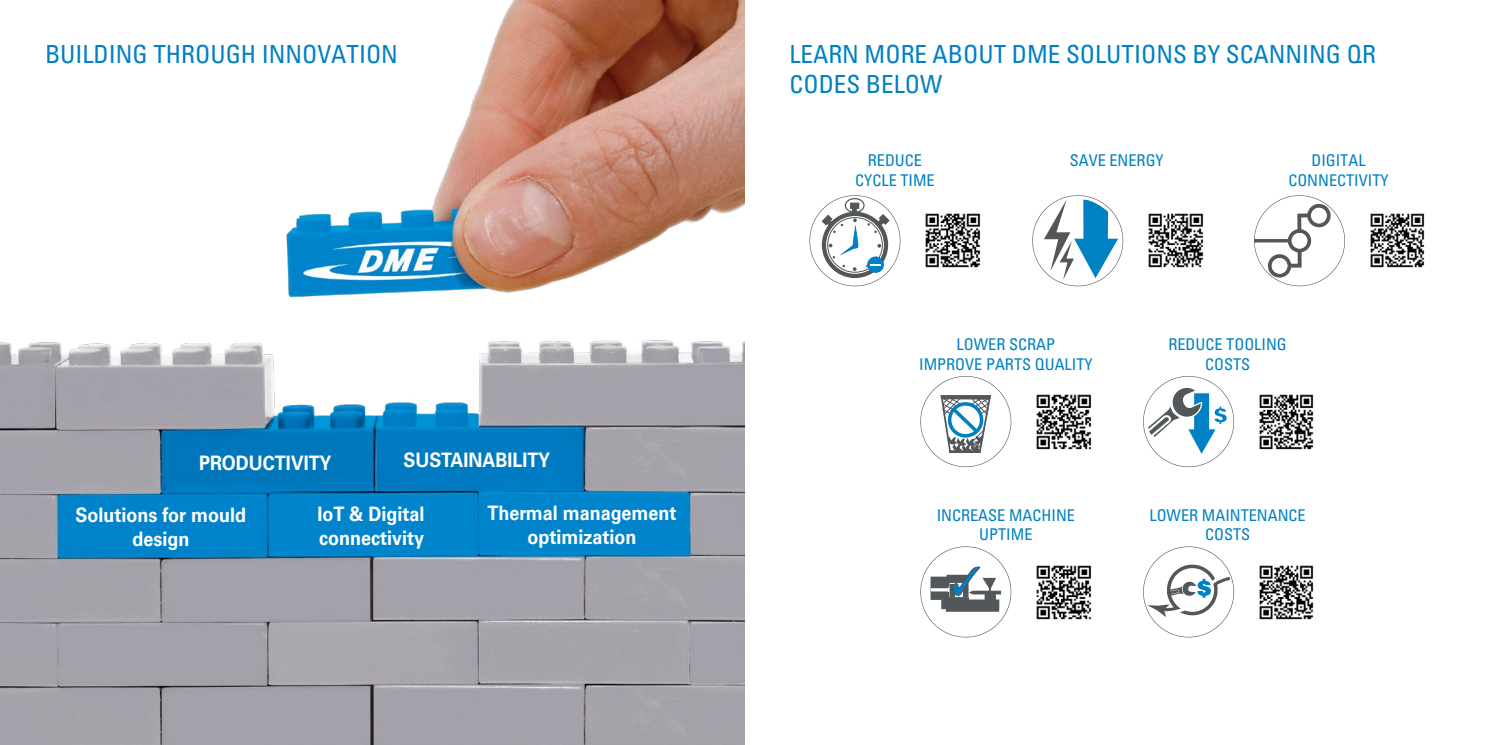
<style>
.page{position:relative;width:1489px;height:745px;background:#fff}
.page>*{position:absolute;margin:0;border:0;box-sizing:border-box;transform-origin:0 0}
.t1{font:condensed 25px/30px "Univers LT Pro";color:#0081c3}
.t2{font:700 20px "Univers LT Pro 65";color:#fff;scale:.9 1}
.t3{font:condensed 16.25px "Univers LT Pro";color:#0081c3}
</style>
<div class="page">
<img style="left:0;top:0;width:744px;height:744px">
<img style="left:925px;top:213px;width:56px;height:55px">
<img style="left:1036px;top:394px;width:56px;height:56px">
<img style="left:1036px;top:565px;width:56px;height:55px">
<img style="left:1148px;top:213px;width:55px;height:55px">
<img style="left:1259px;top:394px;width:55px;height:56px">
<img style="left:1259px;top:565px;width:55px;height:55px">
<img style="left:1370px;top:213px;width:55px;height:55px">
<svg style="left:809px;top:195px;width:91px;height:91px"></svg>
<svg style="left:920px;top:376px;width:91px;height:91px"></svg>
<svg style="left:920px;top:546px;width:91px;height:91px"></svg>
<svg style="left:1032px;top:195px;width:91px;height:91px"></svg>
<svg style="left:1143px;top:376px;width:90px;height:91px"></svg>
<svg style="left:1143px;top:546px;width:90px;height:91px"></svg>
<svg style="left:1254px;top:195px;width:90px;height:91px"></svg>
<p class="t1" style="left:45px;top:39px;width:354px">BUILDING THROUGH INNOVATION</p>
<p class="t2" style="left:199px;top:448px;width:149px">PRODUCTIVITY</p>
<p class="t2" style="left:403px;top:446px;width:164px">SUSTAINABILITY</p>
<p class="t2" style="left:76px;top:500px;width:191px">Solutions for mould</p>
<p class="t2" style="left:132px;top:524px;width:65px">design</p>
<p class="t2" style="left:487px;top:498px;width:211px">Thermal management</p>
<p class="t2" style="left:527px;top:522px;width:123px">optimization</p>
<p class="t2" style="left:317px;top:499px;width:120px">IoT &amp; Digital</p>
<p class="t2" style="left:319px;top:523px;width:118px">connectivity</p>
<p class="t1" style="left:789px;top:39px;width:588px">LEARN MORE ABOUT DME SOLUTIONS BY SCANNING QR<br>CODES BELOW</p>
<p class="t3" style="left:867px;top:150px;width:56px">REDUCE</p>
<p class="t3" style="left:855px;top:169px;width:81px">CYCLE TIME</p>
<p class="t3" style="left:1069px;top:150px;width:95px">SAVE ENERGY</p>
<p class="t3" style="left:1311px;top:150px;width:56px">DIGITAL</p>
<p class="t3" style="left:1288px;top:169px;width:102px">CONNECTIVITY</p>
<p class="t3" style="left:956px;top:334px;width:100px">LOWER SCRAP</p>
<p class="t3" style="left:919px;top:354px;width:175px">IMPROVE PARTS QUALITY</p>
<p class="t3" style="left:936px;top:504px;width:140px">INCREASE MACHINE</p>
<p class="t3" style="left:979px;top:524px;width:55px">UPTIME</p>
<p class="t3" style="left:1168px;top:334px;width:120px">REDUCE TOOLING</p>
<p class="t3" style="left:1204px;top:354px;width:47px">COSTS</p>
<p class="t3" style="left:1149px;top:504px;width:158px">LOWER MAINTENANCE</p>
<p class="t3" style="left:1204px;top:524px;width:47px">COSTS</p>
</div>
